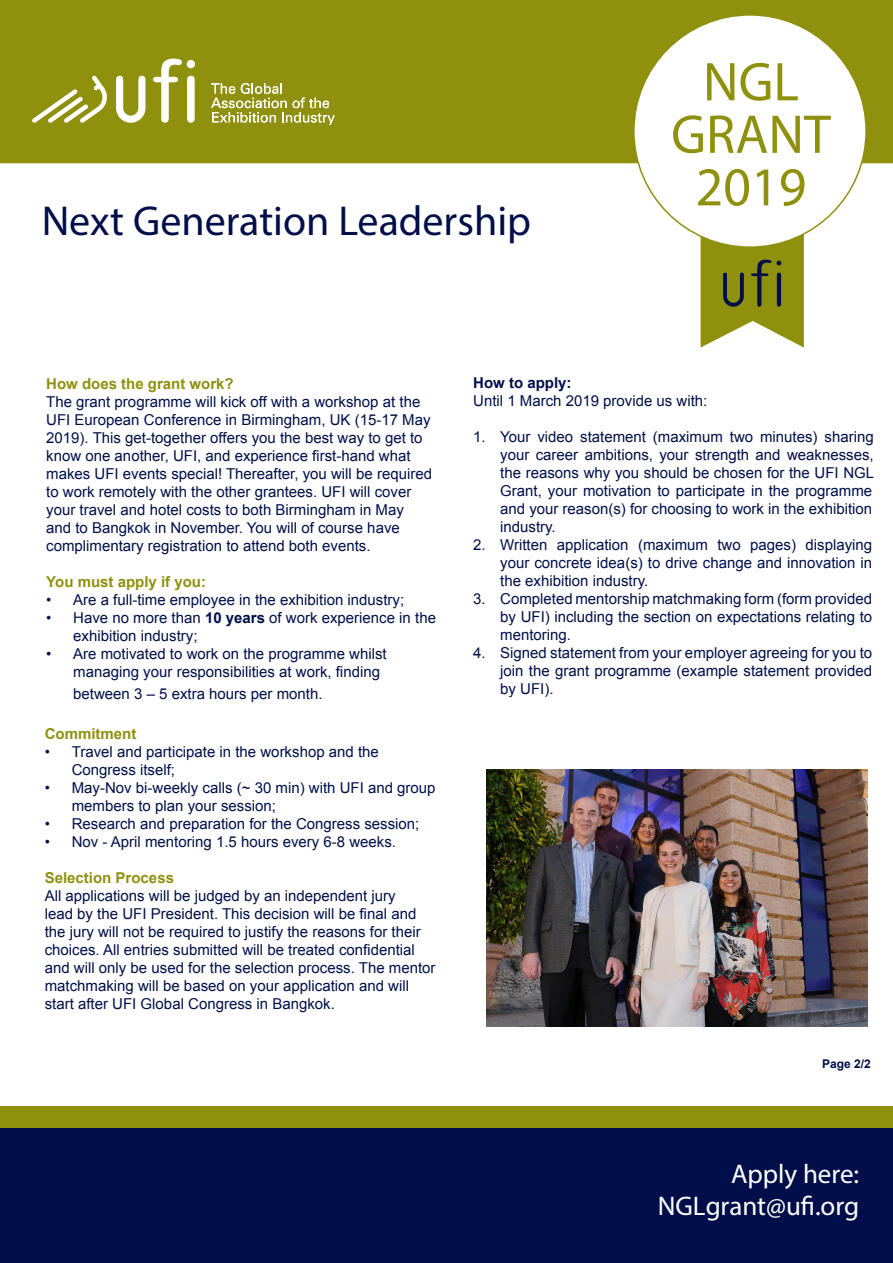
<style>
.page{position:relative;width:893px;height:1263px;background:#fff}
.page>*{position:absolute;margin:0;border:0;box-sizing:border-box;transform-origin:0 0}
.t1{font:55.05px "Myriad Pro";color:#8f900e}
.t2{font:42px "Myriad Pro";color:#000f49}
.t3{font:27px "Myriad Pro";color:#fff}
.t4{font:15px/18px "Arial";color:#000f49}
.t5{font:700 15px "Arial";color:#8f900e}
.t6{font:700 15px "Arial";color:#000f49}
.t7{font:700 12px "Arial";color:#000f49}
.s1{font-weight:700}
</style>
<div class="page">
<svg style="left:700px;top:233px;width:105px;height:115px;background:#969834"></svg>
<div style="left:0;top:1121px;width:893px;height:142px;background:#000f49"></div>
<div style="left:0;top:1107px;width:893px;height:21px;background:#8f900e"></div>
<div style="left:1px;top:1px;width:891px;height:162px;background:#8f900e"></div>
<div style="left:0;top:0;width:893px;height:163px;border:2px solid #8f900e"></div>
<div style="left:634px;top:15px;width:232px;height:232px;background:#fff;border-radius:50%"></div>
<svg style="left:32px;top:75px;width:75px;height:48px"></svg>
<svg style="left:153px;top:59px;width:42px;height:64px"></svg>
<svg style="left:116px;top:76px;width:29px;height:47px"></svg>
<svg style="left:211px;top:83px;width:124px;height:42px"></svg>
<img style="left:486px;top:770px;width:382px;height:256px">
<p class="t2" style="left:42px;top:195px;width:491px">Next Generation Leadership</p>
<p class="t1" style="left:703px;top:48px;width:97px">NGL</p>
<p class="t1" style="left:671px;top:100px;width:161px">GRANT</p>
<p class="t1" style="left:695px;top:153px;width:112px">2019</p>
<p class="t5" style="left:46px;top:374px;width:189px">How does the grant work?</p>
<p class="t4" style="left:46px;top:393px;width:387px">The grant programme will kick off with a workshop at the UFI European Conference in Birmingham, UK (15-17 May 2019). This get-together offers you the best way to get to know one another, UFI, and experience first-hand what makes UFI events special! Thereafter, you will be required to work remotely with the other grantees. UFI will cover your travel and hotel costs to both Birmingham in May and to Bangkok in November. You will of course have complimentary registration to attend both events.</p>
<p class="t5" style="left:46px;top:572px;width:161px">You must apply if you:</p>
<p class="t4" style="left:46px;top:591px;width:359px">• Are a full-time employee in the exhibition industry;</p>
<p class="t4" style="left:73px;top:609px;width:364px;text-indent:-27px">• Have no more than <span class="s1">10 years</span> of work experience in the exhibition industry;</p>
<p class="t4" style="left:73px;top:645px;width:315px;text-indent:-27px">• Are motivated to work on the programme whilst managing your responsibilities at work, finding</p>
<p class="t4" style="left:73px;top:685px;width:251px">between 3 – 5 extra hours per month.</p>
<p class="t5" style="left:45px;top:723px;width:93px">Commitment</p>
<p class="t4" style="left:72px;top:742px;width:309px;text-indent:-27px">• Travel and participate in the workshop and the<br>Congress itself;</p>
<p class="t4" style="left:72px;top:778px;width:365px;text-indent:-27px">• May-Nov bi-weekly calls (~ 30 min) with UFI and group members to plan your session;</p>
<p class="t4" style="left:45px;top:814px;width:376px">• Research and preparation for the Congress session;</p>
<p class="t4" style="left:45px;top:832px;width:353px">• Nov - April mentoring 1.5 hours every 6-8 weeks.</p>
<p class="t5" style="left:45px;top:867px;width:131px">Selection Process</p>
<p class="t4" style="left:45px;top:886px;width:392px">All applications will be judged by an independent jury<br>lead by the UFI President. This decision will be final and the jury will not be required to justify the reasons for their choices. All entries submitted will be treated confidential and will only be used for the selection process. The mentor matchmaking will be based on your application and will start after UFI Global Congress in Bangkok.</p>
<p class="t6" style="left:473px;top:372px;width:100px">How to apply:</p>
<p class="t4" style="left:473px;top:391px;width:236px">Until 1 March 2019 provide us with:</p>
<p class="t4" style="left:500px;top:427px;width:376px;text-indent:-27px">1. Your video statement (maximum two minutes) sharing your career ambitions, your strength and weaknesses, the reasons why you should be chosen for the UFI NGL Grant, your motivation to participate in the programme and your reason(s) for choosing to work in the exhibition industry.</p>
<p class="t4" style="left:500px;top:535px;width:374px;text-align:justify;text-indent:-27px">2. Written application (maximum two pages) displaying your concrete idea(s) to drive change and innovation in the exhibition industry.</p>
<p class="t4" style="left:500px;top:589px;width:373px;text-align:justify;text-indent:-27px">3. Completed mentorship matchmaking form (form provided by UFI) including the section on expectations relating to mentoring.</p>
<p class="t4" style="left:500px;top:643px;width:373px;text-align:justify;text-indent:-27px">4. Signed statement from your employer agreeing for you to join the grant programme (example statement provided by UFI).</p>
<p class="t7" style="left:822px;top:1056px;width:50px">Page 2/2</p>
<p class="t3" style="left:731px;top:1157px;width:130px">Apply here:</p>
<p class="t3" style="left:658px;top:1189px;width:203px">NGLgrant@ufi.org</p>
</div>
